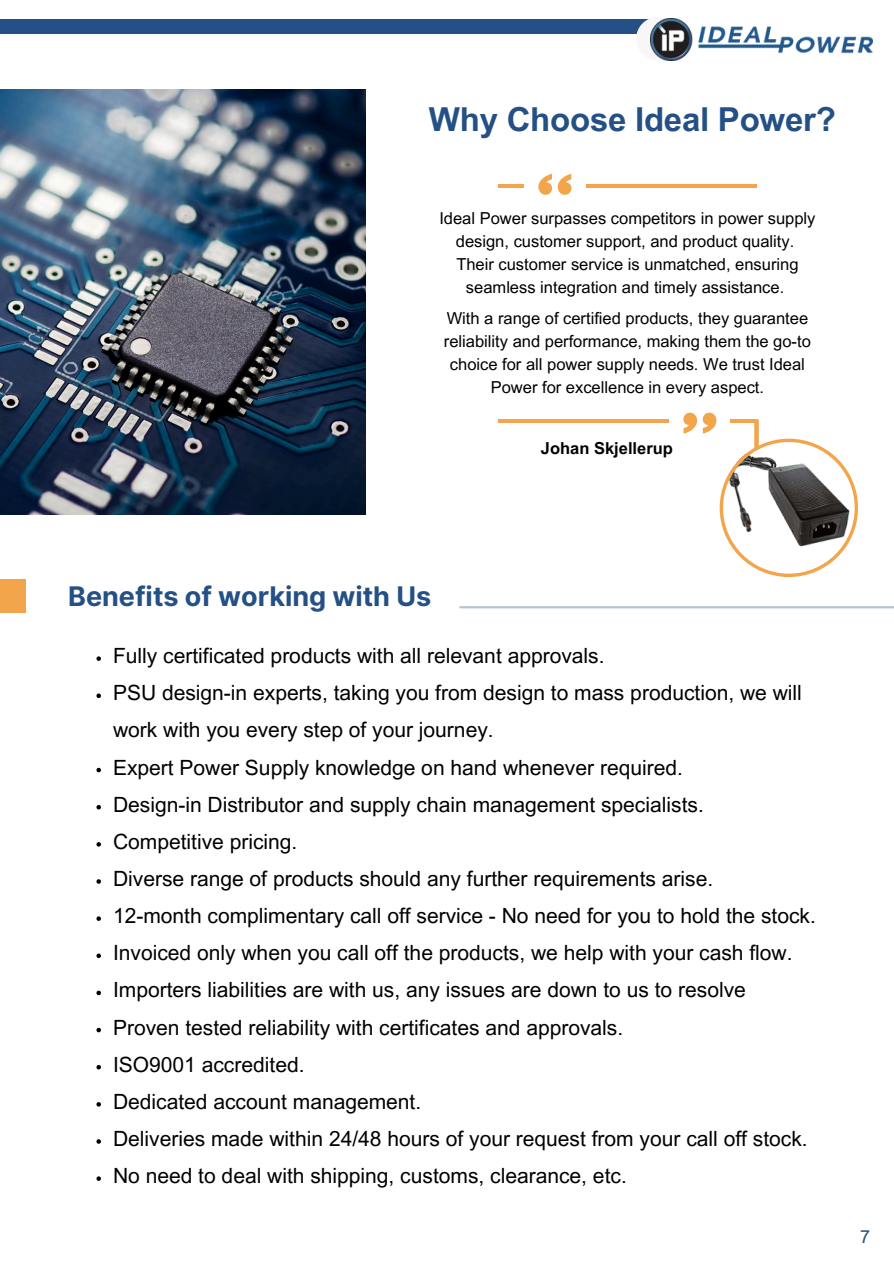
<style>
.page{position:relative;width:894px;height:1264px;background:#fff}
.page>*{position:absolute;margin:0;border:0;box-sizing:border-box;transform-origin:0 0}
.t1{font:700 33px "Arial MT Pro";letter-spacing:-.01em;color:#245085}
.t2{font:700 27px "Inter";color:#245085}
.t3{font:21px/37.2px "Arial MT Pro";color:#000}
.t4{font:18px "Arial MT Pro";color:#245085}
.t5{font:16.5px/23px "Arial MT Pro";color:#000;text-align:center}
.t6{font:700 16.5px "Arial MT Pro";color:#000}
</style>
<div class="page">
<img style="left:0;top:89px;width:365px;height:426px">
<div style="left:0;top:19px;width:650px;height:15px;background:#245085"></div>
<div style="left:636px;top:17px;width:43px;height:43px;background:#f8f6f6;border-radius:50%"></div>
<img style="left:650px;top:19px;width:222px;height:42px">
<hr style="left:460px;top:606px;width:433px;height:2px;background:#245085">
<div style="left:0;top:579px;width:25px;height:34px;background:#f2a54b"></div>
<svg style="left:538px;top:174px;width:33px;height:21px"></svg>
<hr style="left:498px;top:184px;width:26px;height:4px;background:#f2a54b">
<hr style="left:585px;top:184px;width:171px;height:4px;background:#f2a54b">
<hr style="left:498px;top:419px;width:171px;height:4px;background:#f2a54b">
<svg style="left:683px;top:412px;width:174px;height:165px"></svg>
<svg style="left:754px;top:419px;width:4px;height:29px"></svg>
<svg style="left:96px;top:656px;width:5px;height:5px"></svg>
<svg style="left:96px;top:693px;width:5px;height:5px"></svg>
<svg style="left:96px;top:767px;width:5px;height:5px"></svg>
<svg style="left:96px;top:805px;width:5px;height:4px"></svg>
<svg style="left:96px;top:842px;width:5px;height:4px"></svg>
<svg style="left:96px;top:879px;width:5px;height:4px"></svg>
<svg style="left:96px;top:916px;width:5px;height:4px"></svg>
<svg style="left:96px;top:953px;width:5px;height:5px"></svg>
<svg style="left:96px;top:990px;width:5px;height:5px"></svg>
<svg style="left:96px;top:1027px;width:5px;height:5px"></svg>
<svg style="left:96px;top:1065px;width:5px;height:4px"></svg>
<svg style="left:96px;top:1102px;width:5px;height:4px"></svg>
<svg style="left:96px;top:1139px;width:5px;height:4px"></svg>
<svg style="left:96px;top:1176px;width:5px;height:4px"></svg>
<p class="t1" style="left:429px;top:107px;width:408px">Why Choose Ideal Power?</p>
<p class="t5" style="left:439px;top:209px;width:377px">Ideal Power surpasses competitors in power supply design, customer support, and product quality.</p>
<p class="t5" style="left:456px;top:255px;width:343px">Their customer service is unmatched, ensuring seamless integration and timely assistance.</p>
<p class="t5" style="left:444px;top:309px;width:368px">With a range of certified products, they guarantee reliability and performance, making them the go-to choice for all power supply needs. We trust Ideal Power for excellence in every aspect.</p>
<p class="t6" style="left:540px;top:442px;width:133px">Johan Skjellerup</p>
<h1 class="t2" style="left:68px;top:580px;width:364px">Benefits of working with Us</h1>
<h4 class="t3" style="left:113px;top:639px;width:493px">Fully certificated products with all relevant approvals.</h4>
<h2 class="t3" style="left:113px;top:677px;width:690px">PSU design-in experts, taking you from design to mass production, we will work with you every step of your journey.</h2>
<p class="t3" style="left:113px;top:751px;width:571px">Expert Power Supply knowledge on hand whenever required.</p>
<p class="t3" style="left:113px;top:788px;width:592px">Design-in Distributor and supply chain management specialists.</p>
<p class="t3" style="left:113px;top:825px;width:186px">Competitive pricing.</p>
<p class="t3" style="left:113px;top:862px;width:601px">Diverse range of products should any further requirements arise.</p>
<p class="t3" style="left:113px;top:899px;width:704px">12-month complimentary call off service - No need for you to hold the stock.</p>
<p class="t3" style="left:113px;top:936px;width:681px">Invoiced only when you call off the products, we help with your cash flow.</p>
<p class="t3" style="left:113px;top:974px;width:634px">Importers liabilities are with us, any issues are down to us to resolve</p>
<p class="t3" style="left:113px;top:1011px;width:511px">Proven tested reliability with certificates and approvals.</p>
<p class="t3" style="left:113px;top:1048px;width:193px">ISO9001 accredited.</p>
<p class="t3" style="left:113px;top:1085px;width:310px">Dedicated account management.</p>
<p class="t3" style="left:113px;top:1122px;width:696px">Deliveries made within 24/48 hours of your request from your call off stock.</p>
<p class="t3" style="left:113px;top:1159px;width:515px">No need to deal with shipping, customs, clearance, etc.</p>
<p class="t4" style="left:859px;top:1229px;width:12px">7</p>
</div>
